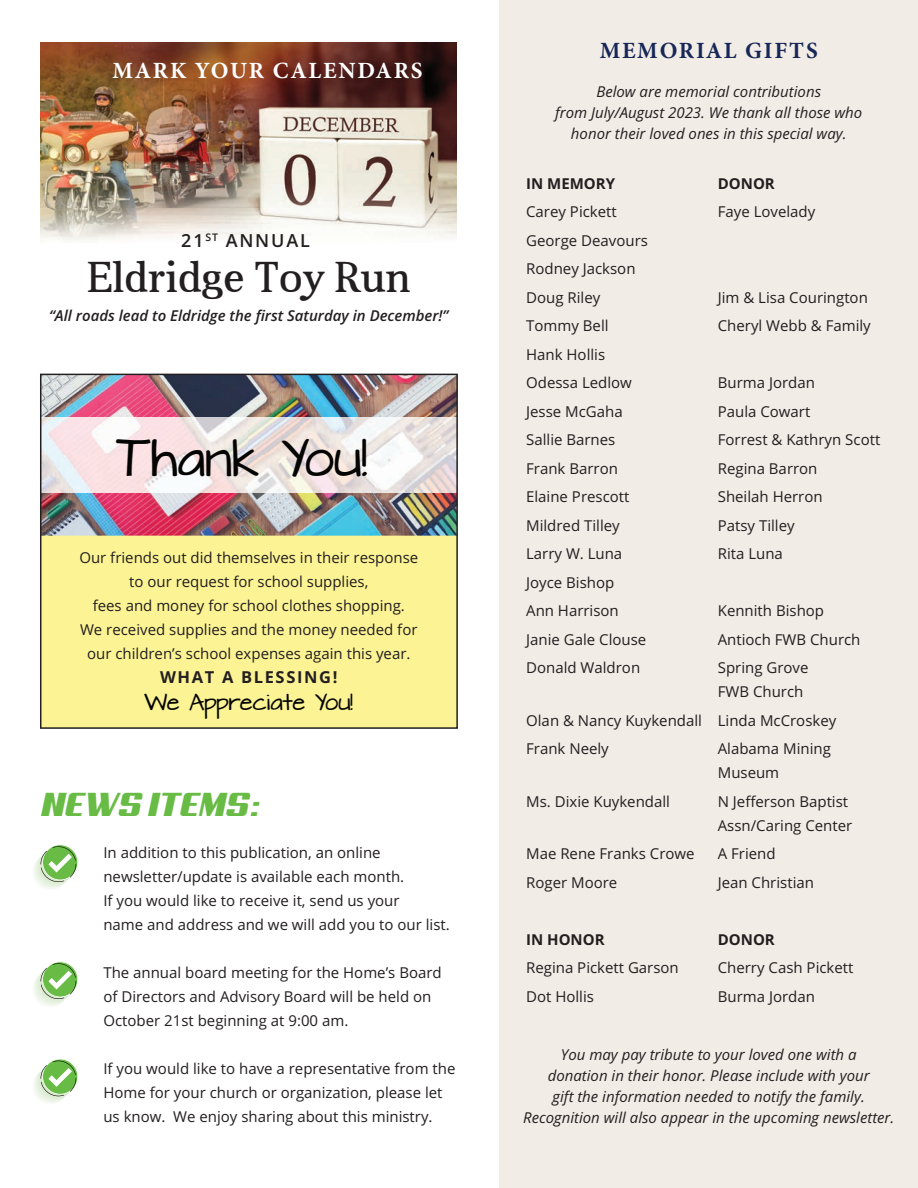
<style>
.page{position:relative;width:918px;height:1188px;background:#fff}
.page>*{position:absolute;margin:0;border:0;box-sizing:border-box;transform-origin:0 0}
.t1{font:44.1px "Architects Daughter";color:#040503}
.t2{font:43.5px "Aver";color:#231f20}
.t3{font:33.6px "Aero";color:#68bc45}
.t4{font:700 23.25px "Minion Pro";letter-spacing:.075em;color:#fff}
.t5{font:700 23.25px "Minion Pro";letter-spacing:.075em;color:#172757}
.t6{font:19.5px "Architects Daughter";color:#040503}
.t7{font:600 18px "Open Sans";letter-spacing:.1em;color:#231f20}
.t8{font:700 16.5px "Open Sans";letter-spacing:.1em;color:#231f20}
.t9{font:15px/24px "Open Sans";color:#231f20}
.t10{font:italic 15px/21px "Open Sans";color:#231f20;text-align:center}
.t11{font:italic 600 15px "Open Sans";color:#231f20}
.t12{font:700 15px "Open Sans";color:#231f20}
</style>
<div class="page">
<img style="left:40px;top:374px;width:418px;height:355px">
<img style="left:41px;top:42px;width:415px;height:198px">
<img style="left:40px;top:173px;width:1px;height:59px">
<img style="left:456px;top:173px;width:1px;height:59px">
<img style="left:40px;top:232px;width:44px;height:9px">
<img style="left:423px;top:232px;width:34px;height:8px">
<svg style="left:34px;top:844px;width:44px;height:45px"></svg>
<svg style="left:34px;top:961px;width:44px;height:45px"></svg>
<svg style="left:34px;top:1059px;width:44px;height:44px"></svg>
<div style="left:500px;top:0;width:418px;height:1188px;background:#f2ece6"></div>
<h3 class="t4" style="left:112px;top:54px;width:312px">MARK YOUR CALENDARS</h3>
<p class="t7" style="left:181px;top:229px;width:130px">21<sup>ST</sup> ANNUAL</p>
<h2 class="t2" style="left:87px;top:254px;width:325px">Eldridge Toy Run</h2>
<p class="t11" style="left:49px;top:305px;width:401px">“All roads lead to Eldridge the first Saturday in December!”</p>
<h1 class="t1" style="left:116px;top:427px;width:253px">Thank You!</h1>
<p class="t9" style="left:79px;top:545px;width:340px;text-align:center">Our friends out did themselves in their response to our request for school supplies,<br>fees and money for school clothes shopping.<br>We received supplies and the money needed for our children’s school expenses again this year.</p>
<p class="t8" style="left:160px;top:665px;width:179px">WHAT A BLESSING!</p>
<h3 class="t6" style="left:145px;top:688px;width:210px">We Appreciate You!</h3>
<h3 class="t3" style="left:42px;top:786px;width:218px">NEWS ITEMS:</h3>
<p class="t9" style="left:103px;top:840px;width:348px">In addition to this publication, an online newsletter/update is available each month.<br>If you would like to receive it, send us your<br>name and address and we will add you to our list.</p>
<p class="t9" style="left:103px;top:960px;width:340px">The annual board meeting for the Home’s Board of Directors and Advisory Board will be held on<br>October 21st beginning at 9:00 am.</p>
<p class="t9" style="left:103px;top:1056px;width:354px">If you would like to have a representative from the<br>Home for your church or organization, please let us know. We enjoy sharing about this ministry.</p>
<h3 class="t5" style="left:600px;top:34px;width:220px">MEMORIAL GIFTS</h3>
<p class="t10" style="left:555px;top:80px;width:309px">Below are memorial contributions<br>from July/August 2023. We thank all those who honor their loved ones in this special way.</p>
<p class="t12" style="left:526px;top:173px;width:90px">IN MEMORY</p>
<p class="t12" style="left:718px;top:173px;width:59px">DONOR</p>
<p class="t9" style="left:526px;top:199px;width:92px">Carey Pickett</p>
<p class="t9" style="left:718px;top:199px;width:99px">Faye Lovelady</p>
<p class="t9" style="left:526px;top:226px;width:123px;line-height:28.5px">George Deavours<br>Rodney Jackson<br>Doug Riley</p>
<p class="t9" style="left:718px;top:285px;width:152px">Jim &amp; Lisa Courington</p>
<p class="t9" style="left:526px;top:313px;width:84px">Tommy Bell</p>
<p class="t9" style="left:718px;top:313px;width:155px">Cheryl Webb &amp; Family</p>
<p class="t9" style="left:526px;top:340px;width:107px;line-height:28.5px">Hank Hollis<br>Odessa Ledlow</p>
<p class="t9" style="left:718px;top:370px;width:99px">Burma Jordan</p>
<p class="t9" style="left:526px;top:399px;width:98px">Jesse McGaha</p>
<p class="t9" style="left:718px;top:399px;width:94px">Paula Cowart</p>
<p class="t9" style="left:526px;top:427px;width:91px">Sallie Barnes</p>
<p class="t9" style="left:718px;top:427px;width:164px">Forrest &amp; Kathryn Scott</p>
<p class="t9" style="left:526px;top:456px;width:93px">Frank Barron</p>
<p class="t9" style="left:718px;top:456px;width:101px">Regina Barron</p>
<p class="t9" style="left:526px;top:484px;width:105px">Elaine Prescott</p>
<p class="t9" style="left:718px;top:484px;width:106px">Sheilah Herron</p>
<p class="t9" style="left:526px;top:513px;width:95px">Mildred Tilley</p>
<p class="t9" style="left:718px;top:513px;width:78px">Patsy Tilley</p>
<p class="t9" style="left:526px;top:541px;width:98px">Larry W. Luna</p>
<p class="t9" style="left:718px;top:541px;width:67px">Rita Luna</p>
<p class="t9" style="left:526px;top:568px;width:94px;line-height:28.5px">Joyce Bishop<br>Ann Harrison</p>
<p class="t9" style="left:718px;top:598px;width:108px">Kennith Bishop</p>
<p class="t9" style="left:526px;top:627px;width:122px">Janie Gale Clouse</p>
<p class="t9" style="left:718px;top:627px;width:144px">Antioch FWB Church</p>
<p class="t9" style="left:526px;top:655px;width:116px">Donald Waldron</p>
<p class="t9" style="left:718px;top:655px;width:92px">Spring Grove<br>FWB Church</p>
<p class="t9" style="left:526px;top:706px;width:312px;line-height:28.5px">Olan &amp; Nancy Kuykendall Linda McCroskey<br>Frank Neely</p>
<p class="t9" style="left:718px;top:736px;width:115px">Alabama Mining<br>Museum</p>
<p class="t9" style="left:526px;top:789px;width:145px">Ms. Dixie Kuykendall</p>
<p class="t9" style="left:718px;top:789px;width:136px">N Jefferson Baptist<br>Assn/Caring Center</p>
<p class="t9" style="left:526px;top:841px;width:170px">Mae Rene Franks Crowe</p>
<p class="t9" style="left:718px;top:841px;width:59px">A Friend</p>
<p class="t9" style="left:526px;top:870px;width:93px">Roger Moore</p>
<p class="t9" style="left:718px;top:870px;width:98px">Jean Christian</p>
<p class="t12" style="left:526px;top:929px;width:80px">IN HONOR</p>
<p class="t12" style="left:718px;top:929px;width:59px">DONOR</p>
<p class="t9" style="left:526px;top:955px;width:154px">Regina Pickett Garson</p>
<p class="t9" style="left:718px;top:955px;width:137px">Cherry Cash Pickett</p>
<p class="t9" style="left:526px;top:984px;width:69px">Dot Hollis</p>
<p class="t9" style="left:718px;top:984px;width:99px">Burma Jordan</p>
<p class="t10" style="left:523px;top:1044px;width:373px">You may pay tribute to your loved one with a<br>donation in their honor. Please include with your<br>gift the information needed to notify the family.<br>Recognition will also appear in the upcoming newsletter.</p>
</div>
